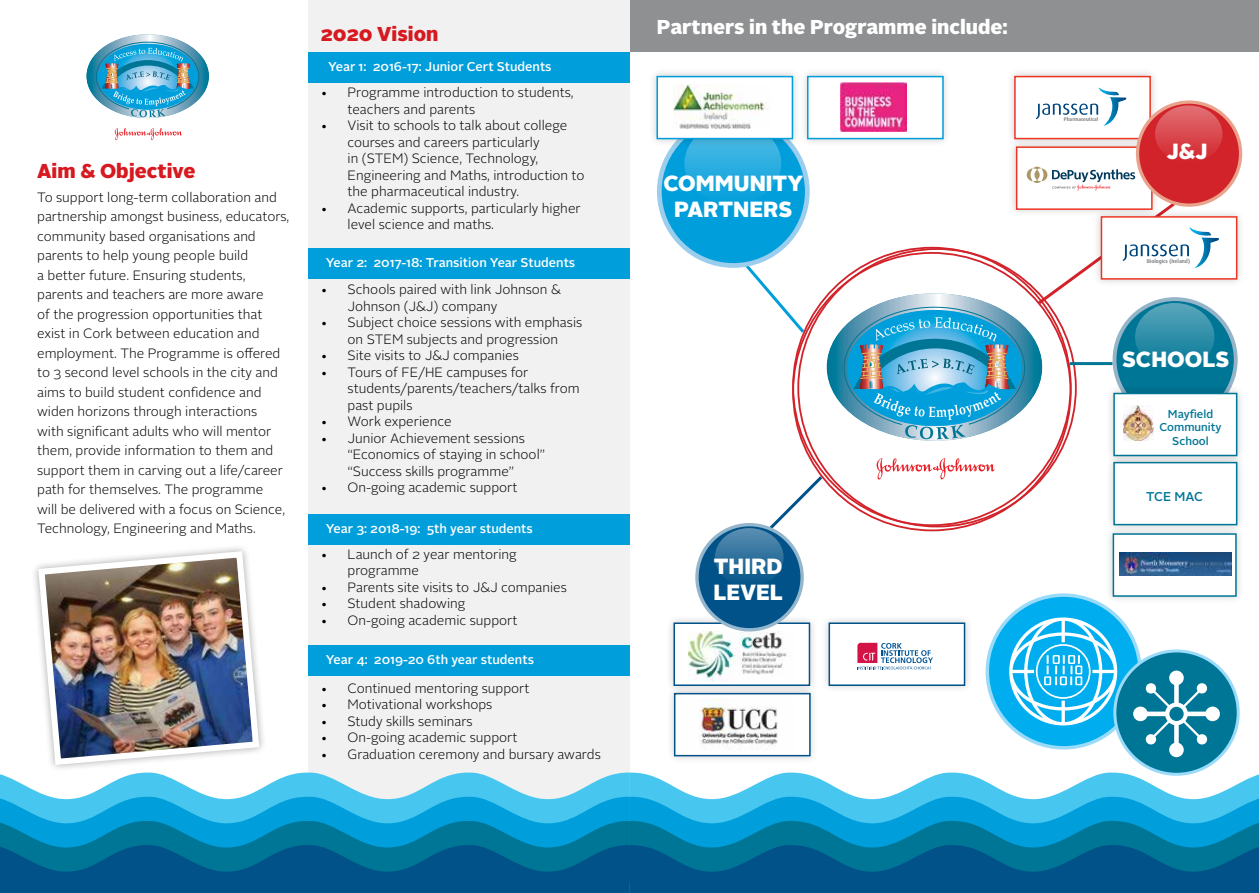
<style>
.page{position:relative;width:1259px;height:893px;background:#fff}
.page>*{position:absolute;margin:0;border:0;box-sizing:border-box;transform-origin:0 0}
.t1{font:900 21.9px/26.2px "Alright Sans";color:#fff}
.t2{font:900 20.1px "Alright Sans";color:#fff}
.t3{font:900 20.1px "Alright Sans";color:#d71920}
.t4{font:300 13.5px/19.5px "Alright Sans";color:#000}
.t5{font:500 12.75px "Alright Sans";color:#fff}
.t6{font:500 12.75px "Alright Sans";letter-spacing:-.015em;color:#007696}
.t7{font:500 11.4px/13.4px "Alright Sans";color:#007696;text-align:center}
.t8{font:500 5.55px "Dax OT";color:#6e6f71}
.t9{font:500 5.1px "Dax OT";color:#6e6f71}
</style>
<div class="page">
<div style="left:665px;top:685px;width:153px;height:80px;background:#000;opacity:.2"></div>
<div style="left:674px;top:693px;width:136px;height:63px;background:#fff;border:2px solid #005288"></div>
<div style="left:1006px;top:68px;width:152px;height:80px;background:#000;opacity:.2"></div>
<div style="left:1015px;top:77px;width:135px;height:62px;background:#fff"></div>
<svg style="left:1036px;top:87px;width:90px;height:39px"></svg>
<div style="left:1014px;top:76px;width:137px;height:63px;border:2px solid #ee3524"></div>
<div style="left:820px;top:614px;width:153px;height:80px;background:#000;opacity:.2"></div>
<div style="left:828px;top:622px;width:137px;height:64px;background:#fff;border:2px solid #005288"></div>
<div style="left:665px;top:614px;width:153px;height:80px;background:#000;opacity:.2"></div>
<div style="left:674px;top:623px;width:135px;height:62px;background:#fff"></div>
<img style="left:689px;top:631px;width:98px;height:51px">
<div style="left:673px;top:622px;width:137px;height:64px;border:2px solid #005288"></div>
<svg style="left:742px;top:257px;width:65px;height:79px"></svg>
<div style="left:308px;top:0;width:321px;height:816px;background:#f1f1f2"></div>
<svg style="left:115px;top:128px;width:67px;height:12px"></svg>
<svg style="left:86px;top:34px;width:123px;height:84px"></svg>
<div style="left:308px;top:52px;width:322px;height:31px;background:#009edb"></div>
<div style="left:630px;top:0;width:629px;height:52px;background:#8e9092"></div>
<div style="left:308px;top:248px;width:322px;height:31px;background:#009edb"></div>
<div style="left:308px;top:514px;width:321px;height:31px;background:#009edb"></div>
<div style="left:308px;top:645px;width:322px;height:31px;background:#009edb"></div>
<img style="left:35px;top:548px;width:227px;height:220px">
<svg style="left:0;top:773px;width:1259px;height:120px;background:#2992bd"></svg>
<div style="left:659px;top:117px;width:148px;height:148px;background:#009edb;border-radius:50%"></div>
<div style="left:657px;top:115px;width:152px;height:153px;border:5px solid #9bcded;border-radius:50%"></div>
<svg style="left:684px;top:122px;width:97px;height:83px"></svg>
<svg style="left:757px;top:473px;width:68px;height:72px"></svg>
<div style="left:697px;top:525px;width:105px;height:105px;background:#005288;border-radius:50%"></div>
<div style="left:695px;top:523px;width:109px;height:108px;border:3px solid #94b6cd;border-radius:50%"></div>
<div style="left:715px;top:528px;width:68px;height:59px;background:linear-gradient(to bottom,#5a8eb2,#015288);border-radius:50%"></div>
<img style="left:699px;top:699px;width:79px;height:51px">
<svg style="left:857px;top:643px;width:76px;height:26px"></svg>
<svg style="left:876px;top:458px;width:118px;height:21px"></svg>
<div style="left:1114px;top:299px;width:121px;height:121px;background:#007696;border-radius:50%"></div>
<div style="left:1105px;top:384px;width:140px;height:80px;background:#000;opacity:.2"></div>
<div style="left:1113px;top:393px;width:124px;height:63px;background:#fff;border:2px solid #007696"></div>
<div style="left:1104px;top:525px;width:140px;height:80px;background:#000;opacity:.2"></div>
<div style="left:1112px;top:533px;width:124px;height:64px;background:#fff;border:2px solid #007696"></div>
<img style="left:1119px;top:553px;width:112px;height:22px">
<div style="left:1105px;top:454px;width:140px;height:80px;background:#000;opacity:.2"></div>
<div style="left:1113px;top:462px;width:124px;height:63px;background:#fff;border:2px solid #007696"></div>
<div style="left:648px;top:68px;width:153px;height:80px;background:#000;opacity:.2"></div>
<div style="left:656px;top:76px;width:137px;height:63px;background:#fff;border:2px solid #009edb"></div>
<div style="left:799px;top:68px;width:152px;height:80px;background:#000;opacity:.2"></div>
<div style="left:807px;top:76px;width:136px;height:63px;background:#fff;border:2px solid #009edb"></div>
<img style="left:674px;top:85px;width:95px;height:44px">
<img style="left:841px;top:83px;width:65px;height:48px">
<div style="left:1007px;top:138px;width:153px;height:80px;background:#000;opacity:.2"></div>
<div style="left:1016px;top:146px;width:136px;height:64px;background:#fff;border:2px solid #ee3524"></div>
<svg style="left:1026px;top:166px;width:109px;height:25px"></svg>
<div style="left:1137px;top:102px;width:103px;height:103px;background:#d2232a;border-radius:50%"></div>
<div style="left:1136px;top:100px;width:106px;height:107px;border:3px solid #e9a28b;border-radius:50%"></div>
<div style="left:1155px;top:105px;width:67px;height:58px;background:linear-gradient(to bottom,#e16e73,#d2262d);border-radius:50%"></div>
<div style="left:1092px;top:208px;width:153px;height:80px;background:#000;opacity:.2"></div>
<div style="left:1101px;top:217px;width:135px;height:62px;background:#fff"></div>
<svg style="left:826px;top:200px;width:392px;height:241px"></svg>
<div style="left:1100px;top:216px;width:137px;height:64px;border:2px solid #ee3524"></div>
<svg style="left:987px;top:595px;width:153px;height:153px;background:#15b4f0"></svg>
<svg style="left:1009px;top:617px;width:108px;height:108px"></svg>
<div style="left:1114px;top:651px;width:124px;height:123px;background:#007696;border-radius:50%"></div>
<div style="left:1113px;top:649px;width:126px;height:127px;border:3px solid #9adbf9;border-radius:50%"></div>
<svg style="left:1133px;top:671px;width:87px;height:86px"></svg>
<img style="left:1123px;top:406px;width:30px;height:34px">
<h2 class="t3" style="left:37px;top:156px;width:160px">Aim &amp; Objective</h2>
<p class="t4" style="left:37px;top:187px;width:254px">To support long-term collaboration and partnership amongst business, educators, community based organisations and parents to help young people build<br>a better future. Ensuring students, parents and teachers are more aware<br>of the progression opportunities that exist in Cork between education and employment. The Programme is offered to 3 second level schools in the city and aims to build student confidence and widen horizons through interactions<br>with significant adults who will mentor them, provide information to them and support them in carving out a life/career path for themselves. The programme<br>will be delivered with a focus on Science, Technology, Engineering and Maths.</p>
<h2 class="t3" style="left:320px;top:19px;width:119px">2020 Vision</h2>
<p class="t5" style="left:328px;top:57px;width:225px">Year 1: 2016-17: Junior Cert Students</p>
<p class="t4" style="left:347px;top:85px;width:228px;line-height:16.5px;text-indent:-27px">• Programme introduction to students, teachers and parents</p>
<p class="t4" style="left:347px;top:118px;width:238px;line-height:16.5px;text-indent:-27px">• Visit to schools to talk about college courses and careers particularly<br>in (STEM) Science, Technology, Engineering and Maths, introduction to the pharmaceutical industry.</p>
<p class="t4" style="left:347px;top:200px;width:235px;line-height:16.5px;text-indent:-27px">• Academic supports, particularly higher level science and maths.</p>
<p class="t5" style="left:326px;top:253px;width:251px">Year 2: 2017-18: Transition Year Students</p>
<p class="t4" style="left:347px;top:281px;width:215px;line-height:16.5px;text-indent:-27px">• Schools paired with link Johnson &amp;<br>Johnson (J&amp;J) company</p>
<p class="t4" style="left:320px;top:314px;width:263px;line-height:16.5px;text-align:center">• Subject choice sessions with emphasis on STEM subjects and progression</p>
<p class="t4" style="left:320px;top:346px;width:200px">• Site visits to J&amp;J companies</p>
<p class="t4" style="left:347px;top:364px;width:234px;line-height:16.5px;text-indent:-27px">• Tours of FE/HE campuses for students/parents/teachers/talks from past pupils</p>
<p class="t4" style="left:320px;top:412px;width:132px">• Work experience</p>
<p class="t4" style="left:347px;top:430px;width:199px;line-height:16.5px;text-indent:-27px">• Junior Achievement sessions “Economics of staying in school” “Success skills programme”</p>
<p class="t4" style="left:320px;top:478px;width:198px">• On-going academic support</p>
<p class="t5" style="left:326px;top:519px;width:209px">Year 3: 2018-19: 5th year students</p>
<p class="t4" style="left:347px;top:546px;width:171px;line-height:16.5px;text-indent:-27px">• Launch of 2 year mentoring programme</p>
<p class="t4" style="left:320px;top:577px;width:248px">• Parents site visits to J&amp;J companies</p>
<p class="t4" style="left:320px;top:594px;width:146px">• Student shadowing</p>
<p class="t4" style="left:320px;top:610px;width:198px">• On-going academic support</p>
<p class="t5" style="left:326px;top:650px;width:210px">Year 4: 2019-20 6th year students</p>
<p class="t4" style="left:320px;top:679px;width:210px">• Continued mentoring support</p>
<p class="t4" style="left:320px;top:695px;width:173px">• Motivational workshops</p>
<p class="t4" style="left:320px;top:712px;width:153px">• Study skills seminars</p>
<p class="t4" style="left:320px;top:728px;width:198px">• On-going academic support</p>
<p class="t4" style="left:320px;top:745px;width:282px">• Graduation ceremony and bursary awards</p>
<h2 class="t2" style="left:657px;top:12px;width:352px">Partners in the Programme include:</h2>
<h1 class="t1" style="left:663px;top:170px;width:34px">COMM</h1>
<h1 class="t1" style="left:734px;top:170px;width:30px">UNITY</h1>
<h1 class="t1" style="left:674px;top:197px;width:45px">PARTNER</h1>
<h1 class="t1" style="left:778px;top:197px;width:15px">S</h1>
<h1 class="t1" style="left:713px;top:553px;width:57px">THIRD<br>LEVEL</h1>
<p class="t9" style="left:1064px;top:116px;width:36px">Pharmaceutical</p>
<h1 class="t1" style="left:1166px;top:138px;width:43px">J&amp;J</h1>
<p class="t8" style="left:1146px;top:258px;width:45px">Biologics (Ireland)</p>
<h1 class="t1" style="left:1122px;top:346px;width:62px">SCHOOL</h1>
<h1 class="t1" style="left:1215px;top:346px;width:15px">S</h1>
<p class="t7" style="left:1159px;top:407px;width:64px">Mayfield<br>Community<br>School</p>
<p class="t6" style="left:1146px;top:488px;width:58px">TCE MAC</p>
</div>
